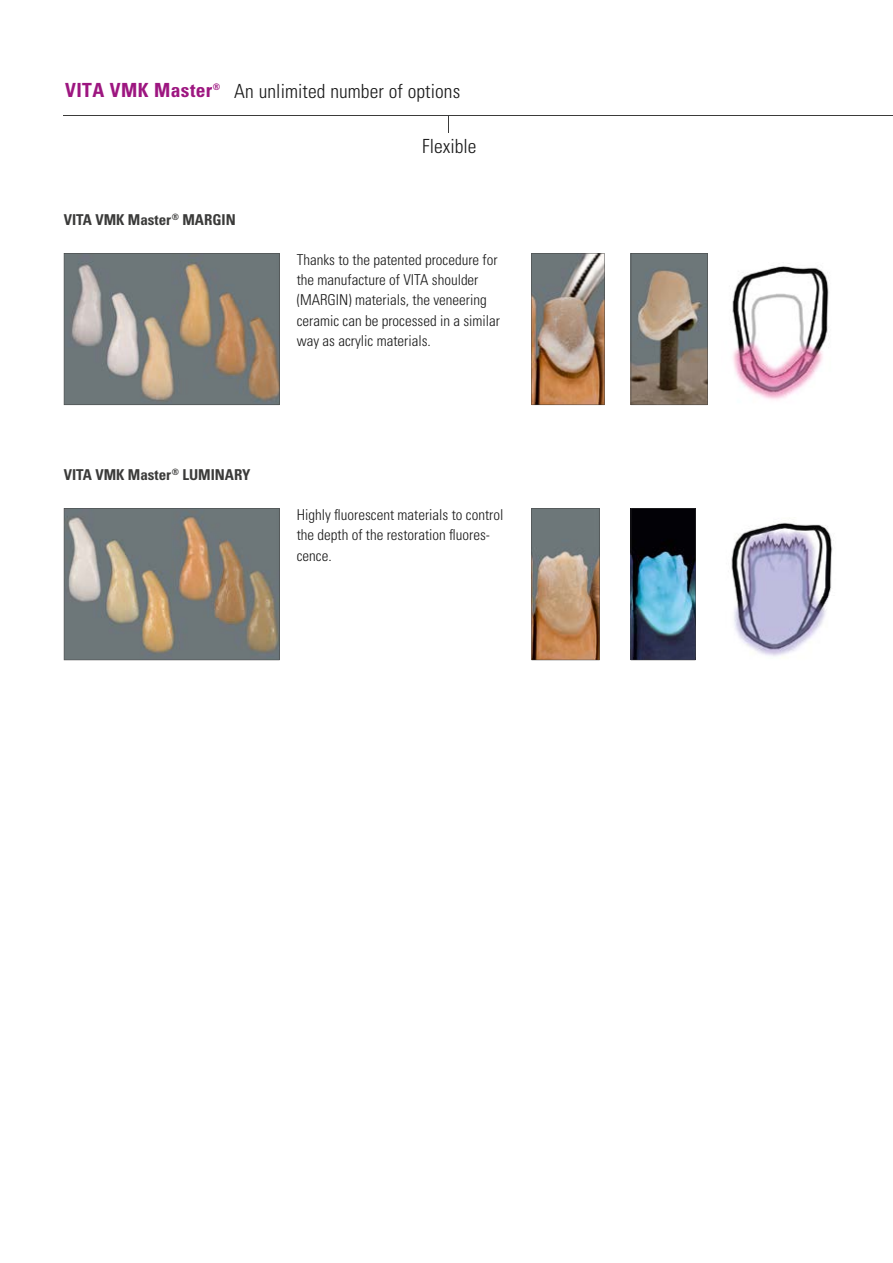
<style>
.page{position:relative;width:893px;height:1263px;background:#fff}
.page>*{position:absolute;margin:0;border:0;box-sizing:border-box;transform-origin:0 0}
.t1{font:300 condensed 19.5px "Univers LT";letter-spacing:.005em;color:#1a1a1a}
.t2{font:700 condensed 19.5px "Univers";letter-spacing:.02em;color:#9d1680}
.t3{font:300 condensed 15px/20.2px "Univers LT";color:#1a1a1a}
.t4{font:700 condensed 15px "Univers LT";color:#3b3b3a}
</style>
<div class="page">
<hr style="left:64px;top:115px;width:829px;height:1px;background:#3b3b3a">
<img style="left:531px;top:253px;width:73px;height:152px">
<svg style="left:631px;top:253px;width:77px;height:152px;background:#827a70"></svg>
<svg style="left:64px;top:253px;width:216px;height:152px;background:#89857e"></svg>
<img style="left:732px;top:266px;width:97px;height:134px">
<img style="left:731px;top:522px;width:102px;height:134px">
<svg style="left:531px;top:508px;width:69px;height:152px;background:#9c836d"></svg>
<svg style="left:631px;top:508px;width:64px;height:152px;background:#335469"></svg>
<svg style="left:64px;top:508px;width:216px;height:152px;background:#89857a"></svg>
<svg style="left:448px;top:116px;width:1px;height:17px"></svg>
<h1 class="t2" style="left:65px;top:78px;width:157px">VITA VMK Master<sup>®</sup></h1>
<h1 class="t1" style="left:234px;top:79px;width:227px">An unlimited number of options</h1>
<h1 class="t1" style="left:422px;top:134px;width:56px">Flexible</h1>
<p class="t4" style="left:64px;top:210px;width:173px">VITA VMK Master<sup>®</sup> MARGIN</p>
<p class="t3" style="left:297px;top:249px;width:205px">Thanks to the patented procedure for the manufacture of VITA shoulder (MARGIN) materials, the veneering ceramic can be processed in a similar way as acrylic materials.</p>
<p class="t4" style="left:64px;top:465px;width:188px">VITA VMK Master<sup>®</sup> LUMINARY</p>
<p class="t3" style="left:297px;top:505px;width:208px">Highly fluorescent materials to control the depth of the restoration fluores&shy;cence.</p>
</div>
